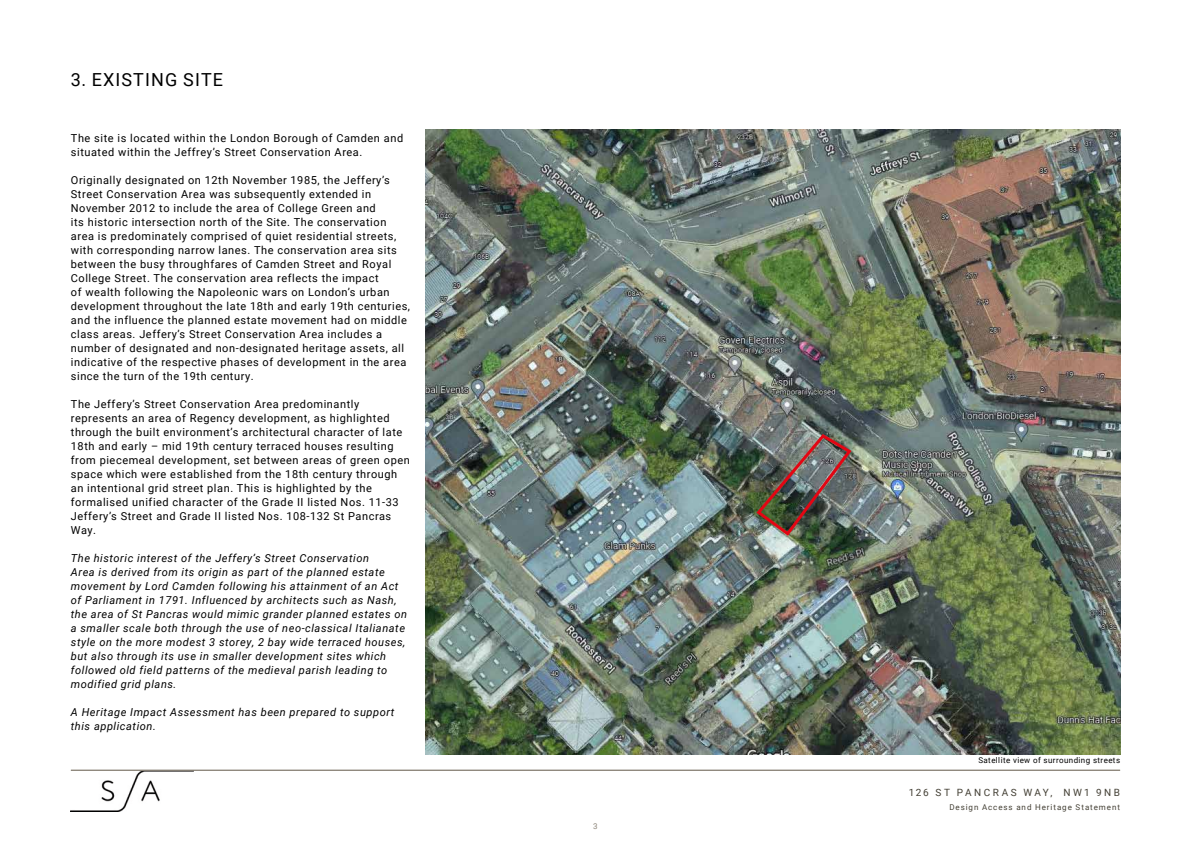
<style>
.page{position:relative;width:1191px;height:842px;background:#fff}
.page>*{position:absolute;margin:0;border:0;box-sizing:border-box;transform-origin:0 0}
.t1{font:18px "Roboto";letter-spacing:.06em;color:#000}
.t2{font:11px/14px "Roboto";letter-spacing:.05em;color:#000}
.t3{font:italic 11px/14px "Roboto";letter-spacing:.05em;color:#000}
.t4{font:10px "Roboto";letter-spacing:.245em;color:#433f34}
.t5{font:8px "Roboto";letter-spacing:.05em;color:#000}
.t6{font:8px "Roboto";letter-spacing:.115em;color:#433f34}
.t7{font:8px "Roboto";color:#8b8478}
</style>
<div class="page">
<img style="left:71px;top:771px;width:122px;height:41px">
<img style="left:425px;top:130px;width:695px;height:625px">
<img style="left:754px;top:432px;width:99px;height:106px">
<hr style="left:71px;top:770px;width:1049px;height:1px;background:#8b8478">
<h1 class="t1" style="left:71px;top:67px;width:154px">3. EXISTING SITE</h1>
<p class="t2" style="left:71px;top:130px;width:334px">The site is located within the London Borough of Camden and situated within the Jeffrey’s Street Conservation Area.</p>
<p class="t2" style="left:71px;top:172px;width:341px">Originally designated on 12th November 1985, the Jeffery’s Street Conservation Area was subsequently extended in November 2012 to include the area of College Green and<br>its historic intersection north of the Site. The conservation area is predominately comprised of quiet residential streets, with corresponding narrow lanes. The conservation area sits between the busy throughfares of Camden Street and Royal College Street. The conservation area reflects the impact<br>of wealth following the Napoleonic wars on London’s urban development throughout the late 18th and early 19th centuries, and the influence the planned estate movement had on middle class areas. Jeffery’s Street Conservation Area includes a number of designated and non-designated heritage assets, all indicative of the respective phases of development in the area since the turn of the 19th century.</p>
<p class="t2" style="left:71px;top:396px;width:340px">The Jeffery’s Street Conservation Area predominantly represents an area of Regency development, as highlighted through the built environment’s architectural character of late 18th and early – mid 19th century terraced houses resulting from piecemeal development, set between areas of green open space which were established from the 18th century through an intentional grid street plan. This is highlighted by the formalised unified character of the Grade II listed Nos. 11-33<br>Jeffery’s Street and Grade II listed Nos. 108-132 St Pancras Way.</p>
<p class="t3" style="left:71px;top:550px;width:338px">The historic interest of the Jeffery’s Street Conservation<br>Area is derived from its origin as part of the planned estate movement by Lord Camden following his attainment of an Act of Parliament in 1791. Influenced by architects such as Nash, the area of St Pancras would mimic grander planned estates on a smaller scale both through the use of neo-classical Italianate style on the more modest 3 storey, 2 bay wide terraced houses, but also through its use in smaller development sites which followed old field patterns of the medieval parish leading to modified grid plans.</p>
<p class="t3" style="left:71px;top:704px;width:325px">A Heritage Impact Assessment has been prepared to support this application.</p>
<p class="t7" style="left:593px;top:820px;width:6px">3</p>
<p class="t5" style="left:978px;top:754px;width:143px">Satellite view of surrounding streets</p>
<p class="t4" style="left:908px;top:786px;width:213px">126 ST PANCRAS WAY, NW1 9NB</p>
<p class="t6" style="left:949px;top:801px;width:172px">Design Access and Heritage Statement</p>
</div>
